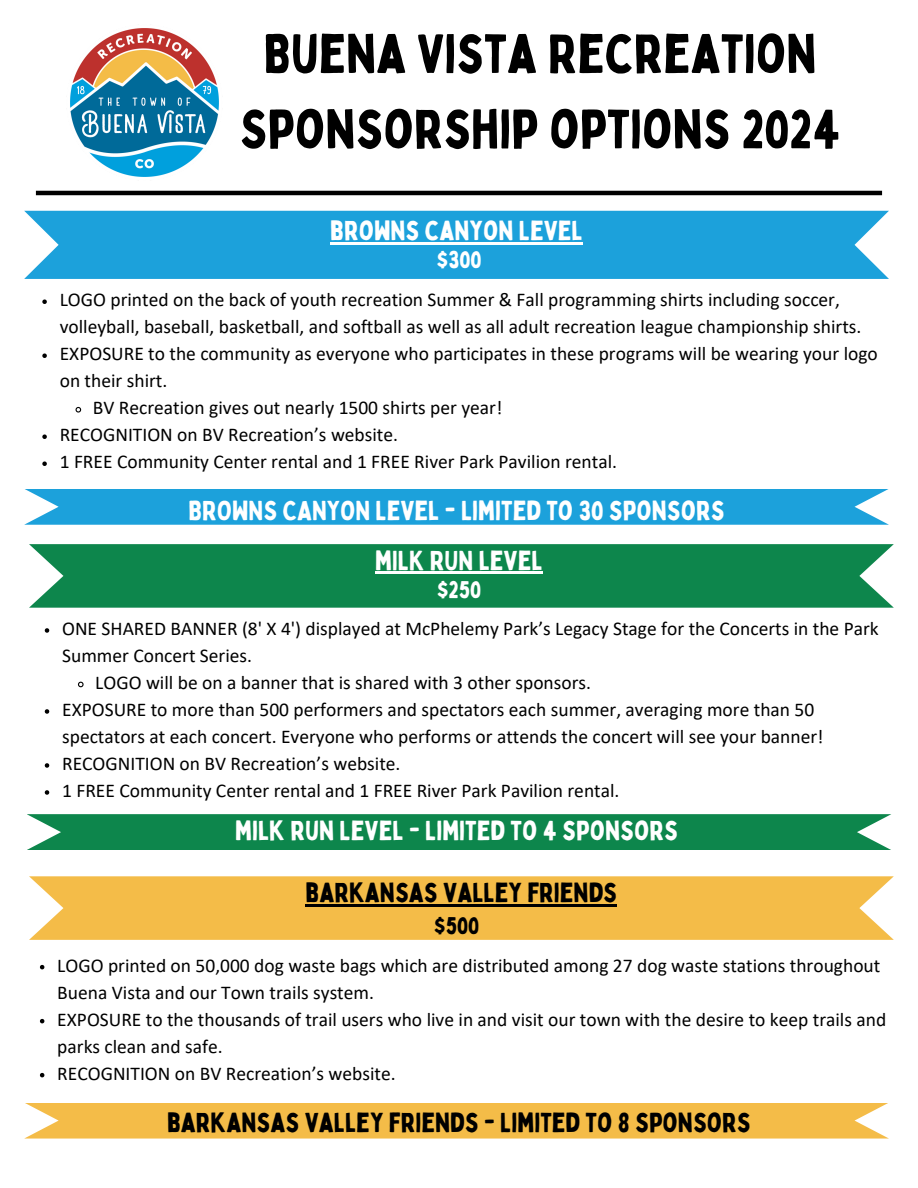
<style>
.page{position:relative;width:918px;height:1188px;background:#fff}
.page>*{position:absolute;margin:0;border:0;box-sizing:border-box;transform-origin:0 0}
.t1{font:54px/75.3px "Bobby Jones";color:#000;text-align:center}
.t2{font:27px "Bobby Jones";color:#fff}
.t3{font:27px "Bobby Jones";color:#000}
.t4{font:24px "Bobby Jones";color:#fff}
.t5{font:24px "Bobby Jones";color:#000}
.t6{font:19.5px/27px "Calibri";color:#000}
</style>
<div class="page">
<div style="left:24px;top:211px;width:865px;height:68px;background:#1ca1db"></div>
<hr style="left:330px;top:242px;width:253px;height:2px;background:#fff">
<svg style="left:42px;top:299px;width:5px;height:5px"></svg>
<svg style="left:42px;top:353px;width:5px;height:5px"></svg>
<svg style="left:75px;top:406px;width:7px;height:7px"></svg>
<svg style="left:42px;top:434px;width:5px;height:5px"></svg>
<svg style="left:42px;top:461px;width:5px;height:5px"></svg>
<div style="left:24px;top:489px;width:865px;height:36px;background:#1ca1db"></div>
<svg style="left:29px;top:544px;width:865px;height:64px;background:#198c55"></svg>
<hr style="left:375px;top:572px;width:168px;height:2px;background:#fff">
<img style="left:70px;top:28px;width:149px;height:149px">
<svg style="left:45px;top:628px;width:4px;height:5px"></svg>
<svg style="left:78px;top:681px;width:6px;height:7px"></svg>
<svg style="left:45px;top:709px;width:4px;height:5px"></svg>
<svg style="left:45px;top:763px;width:4px;height:5px"></svg>
<svg style="left:45px;top:790px;width:4px;height:5px"></svg>
<div style="left:27px;top:814px;width:864px;height:36px;background:#0d864c"></div>
<svg style="left:29px;top:876px;width:865px;height:64px;background:#f3be50"></svg>
<hr style="left:306px;top:904px;width:311px;height:2px;background:#000">
<svg style="left:24px;top:1103px;width:865px;height:36px;background:#f4bf51"></svg>
<svg style="left:40px;top:965px;width:4px;height:4px"></svg>
<svg style="left:40px;top:1019px;width:4px;height:4px"></svg>
<svg style="left:40px;top:1073px;width:4px;height:4px"></svg>
<hr style="left:36px;top:191px;width:846px;height:4px;background:#000">
<h3 class="t1" style="left:240px;top:15px;width:602px">BUENA VISTA RECREATION<br>SPONSORSHIP OPTIONS 2024</h3>
<p class="t2" style="left:330px;top:213px;width:254px">BROWNS CANYON LEVEL</p>
<h1 class="t4" style="left:437px;top:245px;width:46px">$300</h1>
<h2 class="t6" style="left:60px;top:288px;width:803px">LOGO printed on the back of youth recreation Summer &amp; Fall programming shirts including soccer, volleyball, baseball, basketball, and softball as well as all adult recreation league championship shirts.</h2>
<h3 class="t6" style="left:60px;top:342px;width:820px">EXPOSURE to the community as everyone who participates in these programs will be wearing your logo on their shirt.</h3>
<p class="t6" style="left:93px;top:396px;width:411px">BV Recreation gives out nearly 1500 shirts per year!</p>
<p class="t6" style="left:60px;top:423px;width:340px">RECOGNITION on BV Recreation’s website.</p>
<p class="t6" style="left:60px;top:450px;width:559px">1 FREE Community Center rental and 1 FREE River Park Pavilion rental.</p>
<p class="t2" style="left:189px;top:493px;width:538px">BROWNS CANYON LEVEL - LIMITED TO 30 SPONSORS</p>
<p class="t2" style="left:375px;top:543px;width:169px">MILK RUN LEVEL</p>
<h2 class="t4" style="left:437px;top:575px;width:46px">$250</h2>
<p class="t6" style="left:62px;top:617px;width:818px">ONE SHARED BANNER (8' X 4') displayed at McPhelemy Park’s Legacy Stage for the Concerts in the Park<br>Summer Concert Series.</p>
<p class="t6" style="left:95px;top:671px;width:497px">LOGO will be on a banner that is shared with 3 other sponsors.</p>
<p class="t6" style="left:62px;top:698px;width:763px">EXPOSURE to more than 500 performers and spectators each summer, averaging more than 50 spectators at each concert. Everyone who performs or attends the concert will see your banner!</p>
<p class="t6" style="left:62px;top:752px;width:340px">RECOGNITION on BV Recreation’s website.</p>
<p class="t6" style="left:62px;top:779px;width:559px">1 FREE Community Center rental and 1 FREE River Park Pavilion rental.</p>
<h2 class="t2" style="left:235px;top:813px;width:444px">MILK RUN LEVEL - LIMITED TO 4 SPONSORS</h2>
<h2 class="t3" style="left:306px;top:875px;width:313px">BARKANSAS VALLEY FRIENDS</h2>
<h3 class="t5" style="left:434px;top:910px;width:47px">$500</h3>
<p class="t6" style="left:57px;top:953px;width:825px">LOGO printed on 50,000 dog waste bags which are distributed among 27 dog waste stations throughout<br>Buena Vista and our Town trails system.</p>
<p class="t6" style="left:57px;top:1007px;width:831px">EXPOSURE to the thousands of trail users who live in and visit our town with the desire to keep trails and parks clean and safe.</p>
<h2 class="t6" style="left:57px;top:1061px;width:340px">RECOGNITION on BV Recreation’s website.</h2>
<p class="t3" style="left:167px;top:1106px;width:585px">BARKANSAS VALLEY FRIENDS - LIMITED TO 8 SPONSORS</p>
</div>
